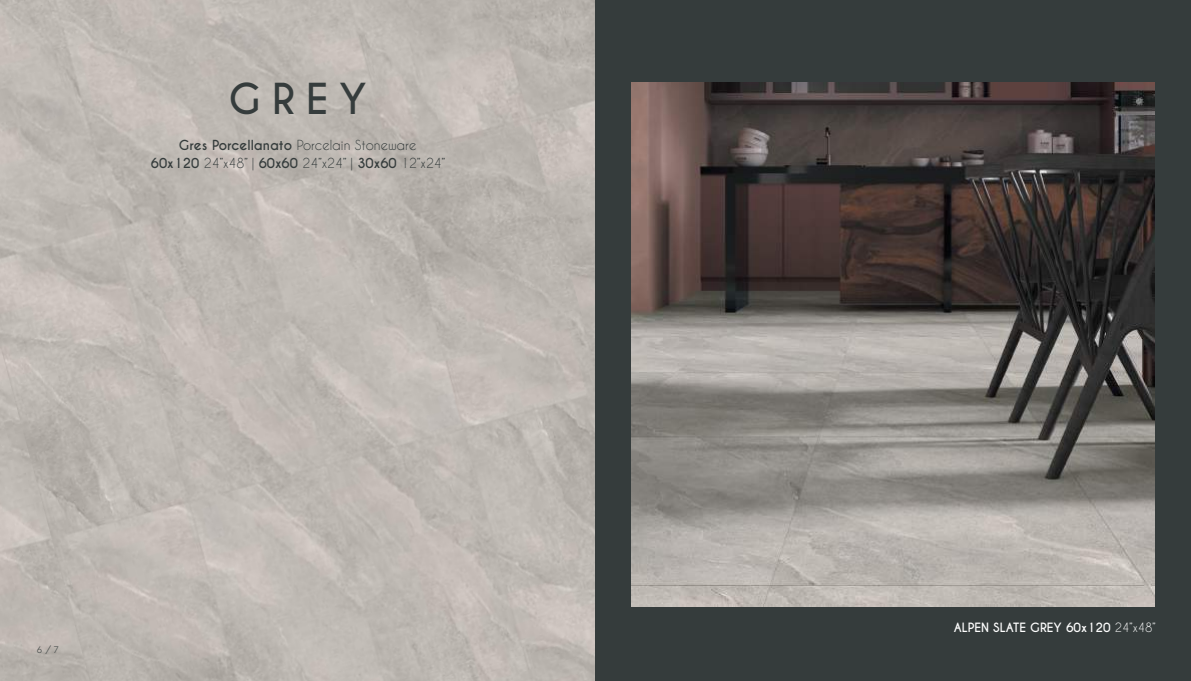
<style>
.page{position:relative;width:1191px;height:681px;background:#fff}
.page>*{position:absolute;margin:0;border:0;box-sizing:border-box;transform-origin:0 0}
.t1{font:700 40px "Caviar Dreams";color:#353c3c}
.t2{font:13px/18px "Caviar Dreams";color:#353c3c;text-align:center}
.t3{font:700 12px "Caviar Dreams";color:#fff}
.t4{font:300 10px "Cera Pro";color:#353c3c}
.s1{font-weight:700}
.s2{font-weight:400}
</style>
<div class="page">
<div style="left:595px;top:0;width:596px;height:680px;background:#353c3c"></div>
<img style="left:631px;top:82px;width:524px;height:524px">
<h1 class="t1" style="left:229px;top:74px;width:140px">GREY</h1>
<p class="t2" style="left:151px;top:135px;width:296px"><span class="s1">Gres Porcellanato</span> Porcelain Stoneware<br><span class="s1">60x120</span> 24”x48” | <span class="s1">60x60</span> 24”x24” | <span class="s1">30x60</span> 12”x24”</p>
<p class="t4" style="left:37px;top:642px;width:23px">6 / 7</p>
<p class="t3" style="left:953px;top:620px;width:203px">ALPEN SLATE GREY 60x120 <span class="s2">24”x48”</span></p>
</div>
